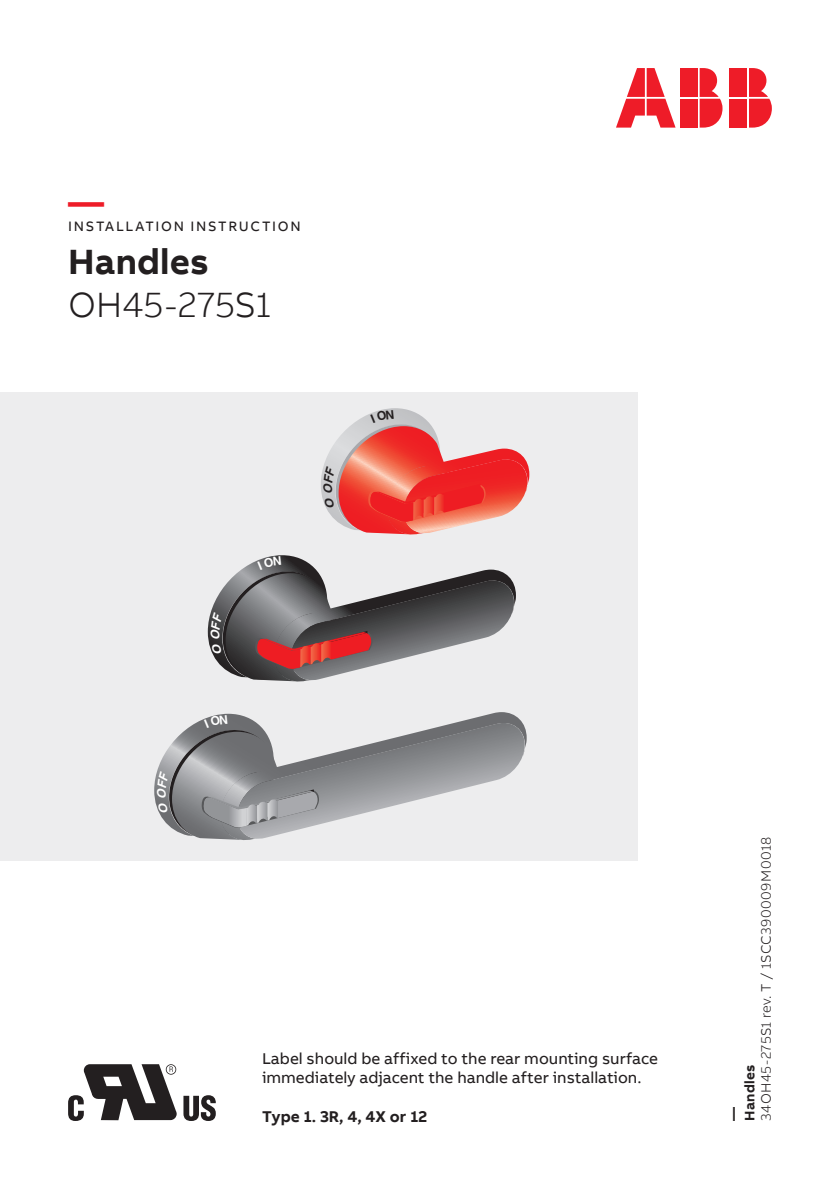
<style>
.page{position:relative;width:840px;height:1191px;background:#fff}
.page>*{position:absolute;margin:0;border:0;box-sizing:border-box;transform-origin:0 0}
.Information_Level_Su{font:300 36px "AB Bvoice";letter-spacing:-.01em;color:#231f20}
.Information_Level_Su-2{font:700 36px "AB Bvoice";letter-spacing:.005em;color:#231f20}
.Information_Level_He{font:700 36px "AB Bvoice";color:#ee1c28}
.t1{font:16px "AB Bvoice";color:#231f20}
.t2{font:700 16px "AB Bvoice";color:#231f20}
.Information_Level_Su-3{font:300 14px "AB Bvoice";letter-spacing:.03em;color:#231f20}
.Information_Level_Ca{font:14px "AB Bvoice";letter-spacing:.125em;color:#231f20}
.Information_Level_He-2{font:700 14px/16.6px "AB Bvoice";letter-spacing:.025em;color:#231f20}
</style>
<div class="page">
<div style="left:729px;top:68px;width:17px;height:29px;background:#ee1c28"></div>
<div style="left:729px;top:99px;width:17px;height:29px;background:#ee1c28"></div>
<svg style="left:749px;top:68px;width:22px;height:60px"></svg>
<svg style="left:616px;top:68px;width:59px;height:60px"></svg>
<div style="left:680px;top:68px;width:17px;height:29px;background:#ee1c28"></div>
<div style="left:680px;top:99px;width:17px;height:29px;background:#ee1c28"></div>
<svg style="left:699px;top:68px;width:23px;height:60px"></svg>
<div style="left:0;top:392px;width:637px;height:468px;background:#ededee"></div>
<svg style="left:183px;top:1095px;width:33px;height:26px"></svg>
<svg style="left:68px;top:1064px;width:108px;height:57px"></svg>
<svg style="left:208px;top:555px;width:307px;height:127px"></svg>
<svg style="left:154px;top:714px;width:370px;height:126px"></svg>
<svg style="left:321px;top:408px;width:208px;height:127px"></svg>
<p class="Information_Level_He" style="left:68px;top:179px;width:37px">—</p>
<p class="Information_Level_Ca" style="left:68px;top:217px;width:234px">INSTALLATION INSTRUCTION</p>
<p class="Information_Level_Su-2" style="left:68px;top:239px;width:142px">Handles</p>
<p class="Information_Level_Su" style="left:68px;top:284px;width:204px">OH45-275S1</p>
<p class="t1" style="left:262px;top:1048px;width:397px">Label should be affixed to the rear mounting surface</p>
<p class="t1" style="left:262px;top:1068px;width:381px">immediately adjacent the handle after installation.</p>
<p class="t2" style="left:262px;top:1106px;width:167px">Type 1. 3R, 4, 4X or 12</p>
<p class="Information_Level_Su-3" style="left:757px;top:1121px;width:286px;rotate:-90deg">34OH45-275S1 rev. T / 1SCC390009M0018</p>
<p class="Information_Level_He-2" style="left:724px;top:1121px;width:58px;rotate:-90deg">—<br>Handles</p>
</div>
